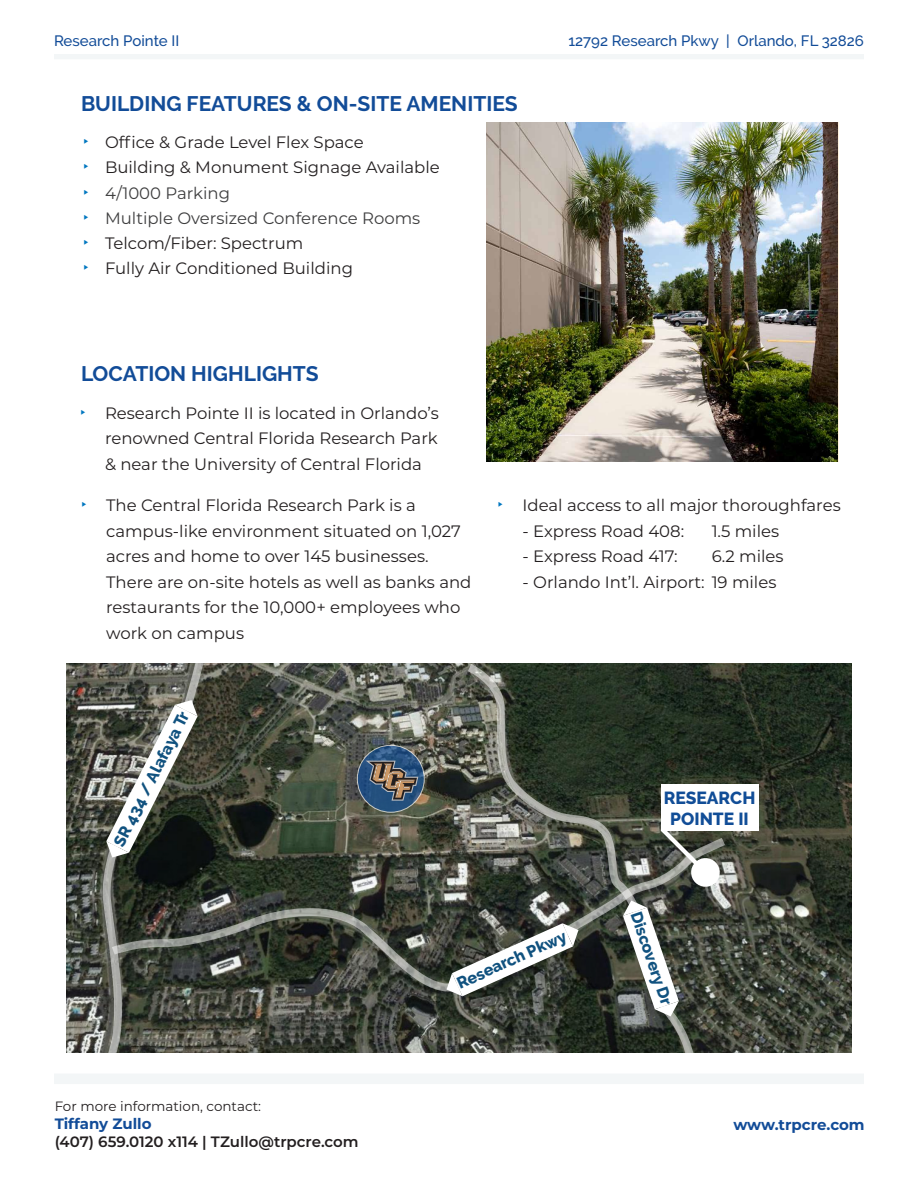
<style>
.page{position:relative;width:918px;height:1188px;background:#fff}
.page>*{position:absolute;margin:0;border:0;box-sizing:border-box;transform-origin:0 0}
.t1{font:700 21px "Raleway";color:#124c98}
.t2{font:800 17.55px/21.5px "Raleway";color:#114d97;text-align:center}
.t3{font:16.5px/25.5px "Montserrat";color:#231f20;text-align:justify}
.t4{font:16.5px "Montserrat";color:#3e3e3f}
.t5{font:800 16.2px "Raleway";color:#11527f}
.t6{font:500 15px "Raleway";color:#124c98}
.t7{font:600 15px "Montserrat";color:#231f20}
.t8{font:700 15px "Montserrat";color:#124c98}
.t9{font:13.5px "Montserrat";color:#231f20}
.s1{font-family:"Athelas";font-weight:700;font-size:21px;color:#0077c0}
</style>
<div class="page">
<div style="left:54px;top:1074px;width:810px;height:10px;background:#f3f6f7"></div>
<div style="left:54px;top:54px;width:810px;height:5px;background:#f3f6f7"></div>
<img style="left:67px;top:663px;width:784px;height:390px">
<div style="left:661px;top:784px;width:97px;height:47px;background:#fff"></div>
<svg style="left:357px;top:745px;width:67px;height:67px"></svg>
<div style="left:357px;top:745px;width:68px;height:68px;border:1px solid #fff;border-radius:50%"></div>
<svg style="left:366px;top:761px;width:52px;height:40px;background:#5b626d"></svg>
<svg style="left:100px;top:663px;width:141px;height:390px;background:#515348"></svg>
<svg style="left:112px;top:838px;width:613px;height:154px;background:#41463d"></svg>
<svg style="left:468px;top:664px;width:231px;height:389px;background:#434a3f"></svg>
<svg style="left:656px;top:823px;width:65px;height:65px"></svg>
<svg style="left:447px;top:923px;width:131px;height:73px"></svg>
<svg style="left:106px;top:700px;width:92px;height:158px"></svg>
<svg style="left:623px;top:901px;width:56px;height:115px"></svg>
<img style="left:487px;top:122px;width:351px;height:339px">
<p class="t6" style="left:54px;top:32px;width:127px">Research Pointe II</p>
<p class="t6" style="left:569px;top:32px;width:297px">12792 Research Pkwy | Orlando, FL 32826</p>
<p class="t1" style="left:81px;top:92px;width:438px">BUILDING FEATURES &amp; ON-SITE AMENITIES</p>
<p class="t3" style="left:81px;top:128px;width:284px"><span class="s1">△</span> Office &amp; Grade Level Flex Space</p>
<p class="t3" style="left:81px;top:154px;width:360px"><span class="s1">△</span> Building &amp; Monument Signage Available</p>
<p class="t4" style="left:81px;top:181px;width:151px"><span class="s1">△</span> 4/1000 Parking</p>
<p class="t4" style="left:81px;top:207px;width:341px"><span class="s1">△</span> Multiple Oversized Conference Rooms</p>
<p class="t3" style="left:81px;top:229px;width:224px"><span class="s1">△</span> Telcom/Fiber: Spectrum</p>
<p class="t3" style="left:81px;top:255px;width:273px"><span class="s1">△</span> Fully Air Conditioned Building</p>
<p class="t1" style="left:81px;top:362px;width:239px">LOCATION HIGHLIGHTS</p>
<p class="t3" style="left:105px;top:400px;width:335px;text-indent:-27px"><span class="s1">△</span> Research Pointe II is located in Orlando’s renowned Central Florida Research Park &amp; near the University of Central Florida</p>
<p class="t3" style="left:106px;top:492px;width:367px;text-align:left;text-indent:-27px"><span class="s1">△</span> The Central Florida Research Park is a campus-like environment situated on 1,027 acres and home to over 145 businesses.<br>There are on-site hotels as well as banks and restaurants for the 10,000+ employees who work on campus</p>
<p class="t3" style="left:496px;top:492px;width:347px"><span class="s1">△</span> Ideal access to all major thoroughfares</p>
<p class="t3" style="left:523px;top:518px;width:163px">- Express Road 408:</p>
<p class="t3" style="left:712px;top:518px;width:69px">1.5 miles</p>
<p class="t3" style="left:523px;top:543px;width:157px">- Express Road 417:</p>
<p class="t3" style="left:712px;top:543px;width:73px">6.2 miles</p>
<p class="t3" style="left:523px;top:569px;width:255px">- Orlando Int’l. Airport: 19 miles</p>
<p class="t5" style="left:109px;top:841px;width:150px;rotate:-63deg">SR 434 / Alafaya Tr</p>
<p class="t9" style="left:55px;top:1097px;width:208px">For more information, contact:</p>
<p class="t8" style="left:55px;top:1113px;width:98px">Tiffany Zullo</p>
<p class="t7" style="left:55px;top:1131px;width:305px">(407) 659.0120 x114 | TZullo@trpcre.com</p>
<p class="t5" style="left:454px;top:975px;width:120px;rotate:-24deg">Research Pkwy</p>
<p class="t2" style="left:664px;top:787px;width:93px">RESEARCH<br>POINTE II</p>
<p class="t5" style="left:644px;top:909px;width:99px;rotate:71deg">Discovery Dr</p>
<p class="t8" style="left:733px;top:1114px;width:133px">www.trpcre.com</p>
</div>
